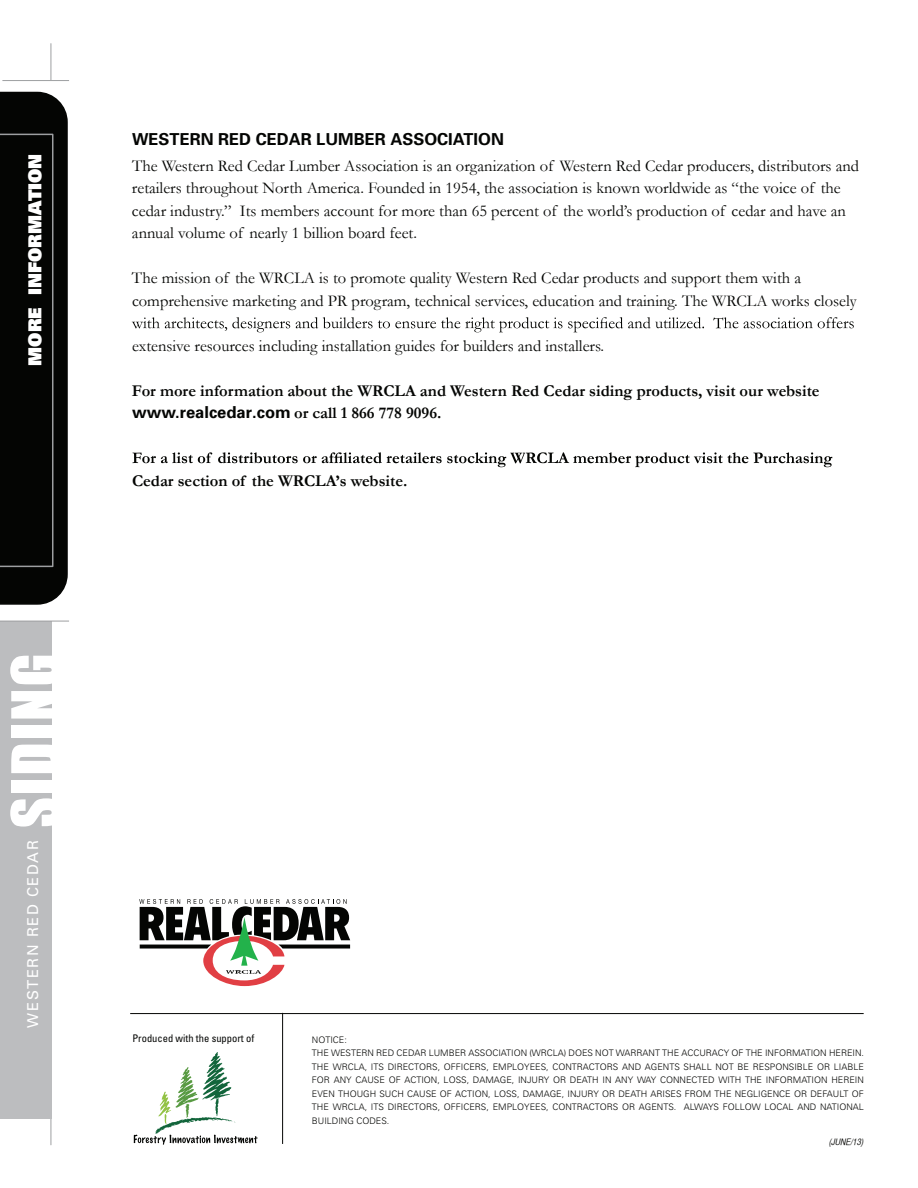
<style>
.page{position:relative;width:918px;height:1188px;background:#fff}
.page>*{position:absolute;margin:0;border:0;box-sizing:border-box;transform-origin:0 0}
.t1{font:60px "Impact";letter-spacing:.035em;color:#fff}
.t2{font:900 18px "Univers";color:#fff}
.t3{font:16.5px/22.5px "Garamond";color:#040503}
.t4{font:700 16.5px/22.5px "Garamond";color:#040503}
.t5{font:700 16.5px "Univers";color:#040503}
.t6{font:15px "Univers";letter-spacing:.1em;color:#fff}
.t7{font:condensed 10.5px "Univers";color:#040503}
.t8{font:300 9px/13.5px "Univers";color:#040503}
.t9{font:9px "Helvetica CY Oblique";color:#040503}
.s1{font-family:"Univers"}
</style>
<div class="page">
<hr style="left:51px;top:44px;width:1px;height:1101px;background:#9d9fa1">
<hr style="left:917px;top:44px;width:1px;height:1101px;background:#9d9fa1">
<div style="left:0;top:621px;width:51px;height:497px;background:#bcbdbf"></div>
<div style="left:43px;top:81px;width:51px;height:540px;background:#fff"></div>
<svg style="left:0;top:92px;width:68px;height:513px;background:#0e0f0e"></svg>
<hr style="left:2px;top:80px;width:67px;height:1px;background:#9d9fa1">
<hr style="left:0;top:621px;width:69px;height:1px;background:#9d9fa1">
<svg style="left:132px;top:317px;width:722px;height:15px"></svg>
<svg style="left:132px;top:452px;width:700px;height:15px"></svg>
<svg style="left:134px;top:1052px;width:124px;height:93px"></svg>
<hr style="left:282px;top:1013px;width:1px;height:131px;background:#040503">
<hr style="left:130px;top:1013px;width:734px;height:1px;background:#040503">
<svg style="left:139px;top:899px;width:211px;height:87px"></svg>
<p class="t2" style="left:23px;top:366px;width:214px;rotate:-90deg">MORE INFORMATION</p>
<h1 class="t1" style="left:-11px;top:828px;width:176px;rotate:-90deg">SIDING</h1>
<p class="t6" style="left:24px;top:1028px;width:189px;rotate:-90deg">WESTERN RED CEDAR</p>
<p class="t5" style="left:132px;top:129px;width:373px">WESTERN RED CEDAR LUMBER ASSOCIATION</p>
<p class="t3" style="left:132px;top:154px;width:729px">The Western Red Cedar Lumber Association is an organization of Western Red Cedar producers, distributors and retailers throughout North America. Founded in 1954, the association is known worldwide as “the voice of the cedar industry.” Its members account for more than 65 percent of the world’s production of cedar and have an annual volume of nearly 1 billion board feet.</p>
<p class="t3" style="left:132px;top:266px;width:726px">The mission of the WRCLA is to promote quality Western Red Cedar products and support them with a comprehensive marketing and PR program, technical services, education and training. The WRCLA works closely</p>
<p class="t3" style="left:132px;top:334px;width:474px">extensive resources including installation guides for builders and installers.</p>
<p class="t4" style="left:132px;top:379px;width:689px">For more information about the WRCLA and Western Red Cedar siding products, visit our website <span class="s1">www.realcedar.com</span> or call 1 866 778 9096.</p>
<p class="t4" style="left:132px;top:469px;width:277px">Cedar section of the WRCLA’s website.</p>
<p class="t7" style="left:132px;top:1031px;width:123px">Produced with the support of</p>
<p class="t8" style="left:312px;top:1033px;width:554px">NOTICE:<br>THE WESTERN RED CEDAR LUMBER ASSOCIATION (WRCLA) DOES NOT WARRANT THE ACCURACY OF THE INFORMATION HEREIN.<br>THE WRCLA, ITS DIRECTORS, OFFICERS, EMPLOYEES, CONTRACTORS AND AGENTS SHALL NOT BE RESPONSIBLE OR LIABLE FOR ANY CAUSE OF ACTION, LOSS, DAMAGE, INJURY OR DEATH IN ANY WAY CONNECTED WITH THE INFORMATION HEREIN EVEN THOUGH SUCH CAUSE OF ACTION, LOSS, DAMAGE, INJURY OR DEATH ARISES FROM THE NEGLIGENCE OR DEFAULT OF THE WRCLA, ITS DIRECTORS, OFFICERS, EMPLOYEES, CONTRACTORS OR AGENTS. ALWAYS FOLLOW LOCAL AND NATIONAL BUILDING CODES.</p>
<p class="t9" style="left:829px;top:1136px;width:36px">(JUNE/13)</p>
</div>
